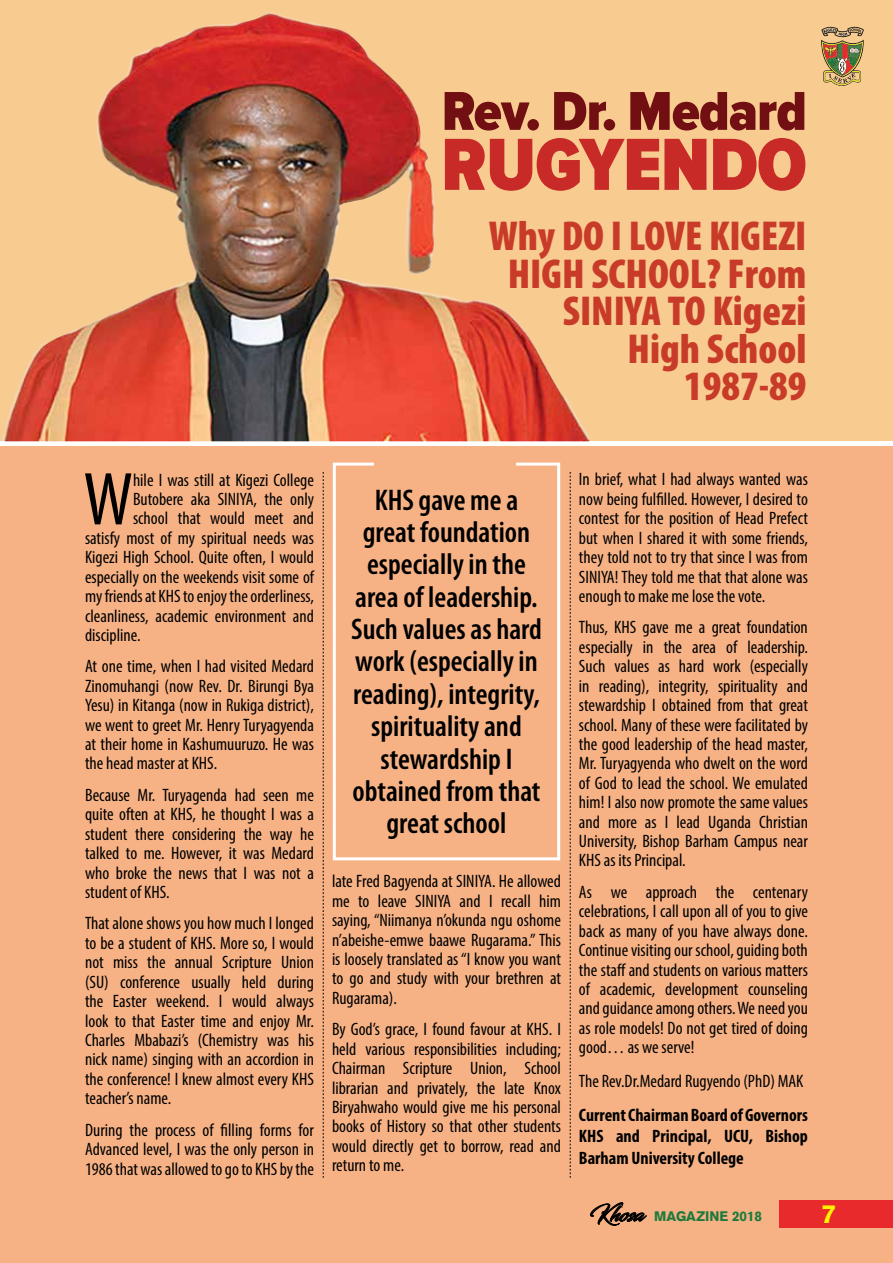
<style>
.page{position:relative;width:893px;height:1263px;background:#fff}
.page>*{position:absolute;margin:0;border:0;box-sizing:border-box;transform-origin:0 0}
.t1{font:900 76.5px "Proxima Nova Cond";letter-spacing:-.01em;color:#c72a27}
.t2{font:condensed 75.6px "Myriad Pro";color:#000}
.t3{font:900 56.7px "Proxima Nova Cond";letter-spacing:-.01em;color:#710f12}
.t4{font:900 condensed 42px/37.5px "Myriad Pro";color:#c83b28;text-align:right}
.t5{font:600 condensed 30px/32.4px "Myriad Pro";color:#000;text-align:center}
.t6{font:900 25.5px "Akzidenz Grotesk";color:#fff200}
.t7{font:21px "Blacksword";color:#000}
.t8{font:condensed 18px/19.4px "Myriad Pro";color:#000;text-align:justify}
.t9{font:700 condensed 18px/21.6px "Myriad Pro";color:#000;text-align:justify}
.t10{font:900 13.5px "Akzidenz Grotesk";color:#1e793d}
.s1{font-family:"Blacksword";font-weight:400;font-size:21px;color:#000}
</style>
<div class="page">
<div style="left:0;top:0;width:893px;height:440px;background:#f8cb91"></div>
<img style="left:0;top:12px;width:589px;height:429px">
<div style="left:0;top:446px;width:893px;height:817px;background:#f6b285"></div>
<svg style="left:332px;top:462px;width:229px;height:399px"></svg>
<svg style="left:323px;top:472px;width:1px;height:706px"></svg>
<svg style="left:570px;top:472px;width:1px;height:706px"></svg>
<div style="left:779px;top:1200px;width:114px;height:28px;background:#e92a2c"></div>
<svg style="left:590px;top:1202px;width:57px;height:24px"></svg>
<svg style="left:821px;top:26px;width:43px;height:60px"></svg>
<h3 class="t3" style="left:442px;top:85px;width:366px">Rev. Dr. Medard</h3>
<h1 class="t1" style="left:441px;top:129px;width:367px">RUGYENDO</h1>
<h3 class="t4" style="left:489px;top:218px;width:319px">Why DO I LOVE KIGEZI<br>HIGH SCHOOL? From<br>SINIYA TO Kigezi<br>High School<br>1987-89</h3>
<h2 class="t2" style="left:84px;top:454px;width:51px">W</h2>
<p class="t8" style="left:133px;top:470px;width:182px">hile I was still at Kigezi College</p>
<p class="t8" style="left:133px;top:489px;width:183px">Butobere aka SINIYA, the only</p>
<p class="t8" style="left:133px;top:508px;width:183px">school that would meet and</p>
<p class="t8" style="left:85px;top:528px;width:230px">satisfy most of my spiritual needs was</p>
<p class="t8" style="left:85px;top:547px;width:230px">Kigezi High School. Quite often, I would</p>
<p class="t8" style="left:85px;top:567px;width:230px">especially on the weekends visit some of</p>
<p class="t8" style="left:85px;top:586px;width:230px">my friends at KHS to enjoy the orderliness,</p>
<p class="t8" style="left:85px;top:606px;width:230px">cleanliness, academic environment and</p>
<p class="t8" style="left:85px;top:625px;width:57px">discipline.</p>
<p class="t8" style="left:85px;top:656px;width:230px">At one time, when I had visited Medard Zinomuhangi (now Rev. Dr. Birungi Bya Yesu) in Kitanga (now in Rukiga district), we went to greet Mr. Henry Turyagyenda at their home in Kashumuuruzo. He was the head master at KHS.</p>
<p class="t8" style="left:85px;top:785px;width:230px">Because Mr. Turyagenda had seen me quite often at KHS, he thought I was a student there considering the way he talked to me. However, it was Medard who broke the news that I was not a student of KHS.</p>
<p class="t8" style="left:85px;top:914px;width:230px">That alone shows you how much I longed to be a student of KHS. More so, I would not miss the annual Scripture Union (SU) conference usually held during the Easter weekend. I would always look to that Easter time and enjoy Mr.<br>Charles Mbabazi’s (Chemistry was his nick name) singing with an accordion in the conference! I knew almost every KHS teacher’s name.</p>
<p class="t8" style="left:85px;top:1120px;width:230px">During the process of filling forms for Advanced level, I was the only person in 1986 that was allowed to go to KHS by the</p>
<h3 class="t5" style="left:351px;top:483px;width:192px">KHS gave me a great foundation especially in the area of leadership.<br>Such values as hard work (especially in reading), integrity, spirituality and stewardship I obtained from that great school</h3>
<p class="t8" style="left:332px;top:871px;width:230px">late Fred Bagyenda at SINIYA. He allowed me to leave SINIYA and I recall him saying, “Niimanya n’okunda ngu oshome n’abeishe-emwe baawe Rugarama.” This is loosely translated as “I know you want to go and study with your brethren at Rugarama).</p>
<p class="t8" style="left:332px;top:1019px;width:230px">By God’s grace, I found favour at KHS. I held various responsibilities including; Chairman Scripture Union, School librarian and privately, the late Knox Biryahwaho would give me his personal books of History so that other students would directly get to borrow, read and return to me.</p>
<p class="t8" style="left:579px;top:470px;width:230px">In brief, what I had always wanted was now being fulfilled. However, I desired to contest for the position of Head Prefect but when I shared it with some friends, they told not to try that since I was from SINIYA! They told me that that alone was enough to make me lose the vote.</p>
<p class="t8" style="left:579px;top:617px;width:230px">Thus, KHS gave me a great foundation especially in the area of leadership.<br>Such values as hard work (especially in reading), integrity, spirituality and stewardship I obtained from that great school. Many of these were facilitated by the good leadership of the head master, Mr. Turyagyenda who dwelt on the word of God to lead the school. We emulated him! I also now promote the same values and more as I lead Uganda Christian University, Bishop Barham Campus near KHS as its Principal.</p>
<p class="t8" style="left:579px;top:882px;width:230px">As we approach the centenary celebrations, I call upon all of you to give back as many of you have always done.<br>Continue visiting our school, guiding both the staff and students on various matters of academic, development counseling and guidance among others. We need you as role models! Do not get tired of doing good… as we serve!</p>
<p class="t8" style="left:579px;top:1071px;width:226px">The Rev.Dr.Medard Rugyendo (PhD) MAK</p>
<p class="t9" style="left:579px;top:1103px;width:230px">Current Chairman Board of Governors KHS and Principal, UCU, Bishop Barham University College</p>
<p class="t10" style="left:590px;top:1207px;width:174px"><span class="s1">Khosa</span> MAGAZINE 2018</p>
<h3 class="t6" style="left:821px;top:1197px;width:16px">7</h3>
<p class="t7" style="left:593px;top:1202px;width:56px">Khosa</p>
</div>
